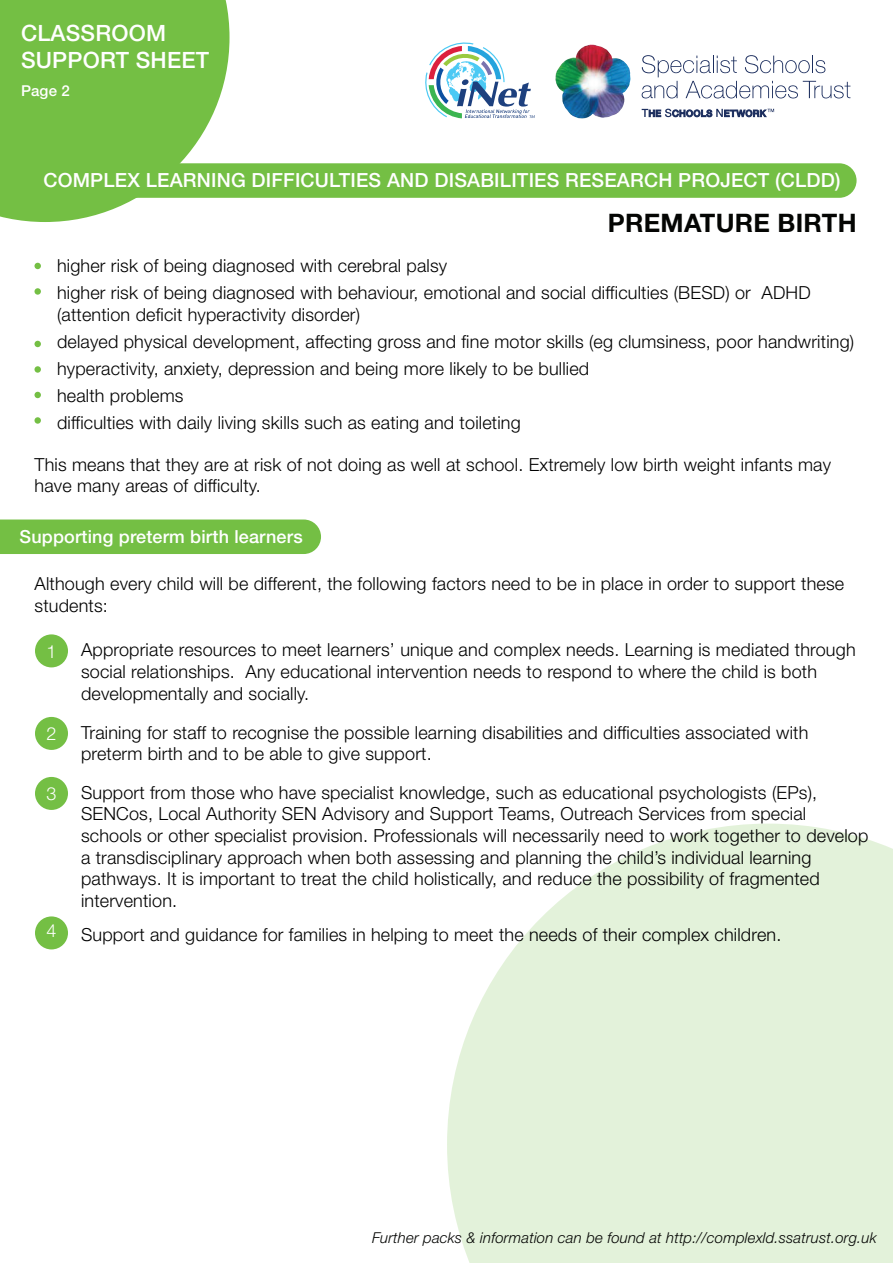
<style>
.page{position:relative;width:893px;height:1263px;background:#fff}
.page>*{position:absolute;margin:0;border:0;box-sizing:border-box;transform-origin:0 0}
.t1{font:700 25.5px "Helvetica Neue";letter-spacing:.01em;color:#040503}
.t2{font:500 22.5px/27px "Helvetica Neue";letter-spacing:.01em;color:#fff}
.t3{font:500 19.5px "Helvetica Neue";letter-spacing:.01em;color:#fff}
.t4{font:300 18px/21.6px "Helvetica Neue";letter-spacing:.01em;color:#000}
.t5{font:500 18px "Helvetica Neue";letter-spacing:.01em;color:#fff}
.t6{font:300 18px "Helvetica Neue";color:#fff}
.t7{font:italic 300 15px "Helvetica Neue";letter-spacing:.01em;color:#040503}
.t8{font:500 15px "Helvetica Neue";color:#fff}
</style>
<div class="page">
<svg style="left:447px;top:824px;width:446px;height:439px;background:#e6f3de"></svg>
<div style="left:0;top:519px;width:321px;height:35px;background:#74bf44"></div>
<svg style="left:0;top:0;width:230px;height:222px;background:#82c557"></svg>
<div style="left:0;top:163px;width:856px;height:35px;background:#74bf44"></div>
<svg style="left:642px;top:109px;width:132px;height:8px"></svg>
<img style="left:555px;top:44px;width:75px;height:75px">
<svg style="left:642px;top:55px;width:208px;height:43px"></svg>
<svg style="left:425px;top:43px;width:110px;height:75px"></svg>
<div style="left:35px;top:634px;width:33px;height:33px;background:#74bf44;border-radius:50%"></div>
<div style="left:35px;top:916px;width:33px;height:33px;background:#74bf44;border-radius:50%"></div>
<div style="left:35px;top:717px;width:33px;height:33px;background:#74bf44;border-radius:50%"></div>
<div style="left:35px;top:777px;width:33px;height:33px;background:#74bf44;border-radius:50%"></div>
<div style="left:34px;top:263px;width:7px;height:6px;background:#74bf44;border-radius:50%"></div>
<div style="left:34px;top:288px;width:7px;height:7px;background:#74bf44;border-radius:50%"></div>
<div style="left:34px;top:341px;width:7px;height:6px;background:#74bf44;border-radius:50%"></div>
<div style="left:34px;top:366px;width:7px;height:7px;background:#74bf44;border-radius:50%"></div>
<div style="left:34px;top:392px;width:7px;height:6px;background:#74bf44;border-radius:50%"></div>
<div style="left:34px;top:417px;width:7px;height:7px;background:#74bf44;border-radius:50%"></div>
<p class="t2" style="left:21px;top:19px;width:190px">CLASSROOM<br>SUPPORT SHEET</p>
<p class="t8" style="left:21px;top:82px;width:50px">Page 2</p>
<p class="t3" style="left:44px;top:169px;width:798px">COMPLEX LEARNING DIFFICULTIES AND DISABILITIES RESEARCH PROJECT (CLDD)</p>
<p class="t1" style="left:608px;top:207px;width:250px">PREMATURE BIRTH</p>
<p class="t4" style="left:57px;top:252px;width:755px;line-height:27px">higher risk of being diagnosed with cerebral palsy<br>higher risk of being diagnosed with behaviour, emotional and social difficulties (BESD) or ADHD</p>
<p class="t4" style="left:57px;top:301px;width:799px;line-height:27px">(attention deficit hyperactivity disorder)<br>delayed physical development, affecting gross and fine motor skills (eg clumsiness, poor handwriting) hyperactivity, anxiety, depression and being more likely to be bullied<br>health problems<br>difficulties with daily living skills such as eating and toileting</p>
<p class="t4" style="left:34px;top:453px;width:798px">This means that they are at risk of not doing as well at school. Extremely low birth weight infants may have many areas of difficulty.</p>
<p class="t5" style="left:20px;top:526px;width:285px">Supporting preterm birth learners</p>
<p class="t4" style="left:34px;top:573px;width:811px">Although every child will be different, the following factors need to be in place in order to support these students:</p>
<p class="t6" style="left:46px;top:640px;width:12px">1</p>
<p class="t4" style="left:81px;top:639px;width:776px">Appropriate resources to meet learners’ unique and complex needs. Learning is mediated through social relationships. Any educational intervention needs to respond to where the child is both developmentally and socially.</p>
<p class="t6" style="left:46px;top:723px;width:12px">2</p>
<p class="t4" style="left:81px;top:721px;width:729px">Training for staff to recognise the possible learning disabilities and difficulties associated with preterm birth and to be able to give support.</p>
<p class="t6" style="left:46px;top:783px;width:12px">3</p>
<p class="t4" style="left:81px;top:781px;width:789px">Support from those who have specialist knowledge, such as educational psychologists (EPs), SENCos, Local Authority SEN Advisory and Support Teams, Outreach Services from special schools or other specialist provision. Professionals will necessarily need to work together to develop a transdisciplinary approach when both assessing and planning the child’s individual learning pathways. It is important to treat the child holistically, and reduce the possibility of fragmented intervention.</p>
<p class="t6" style="left:46px;top:919px;width:12px">4</p>
<p class="t4" style="left:81px;top:924px;width:702px">Support and guidance for families in helping to meet the needs of their complex children.</p>
<p class="t7" style="left:372px;top:1229px;width:506px">Further packs &amp; information can be found at http://complexld.ssatrust.org.uk</p>
</div>
